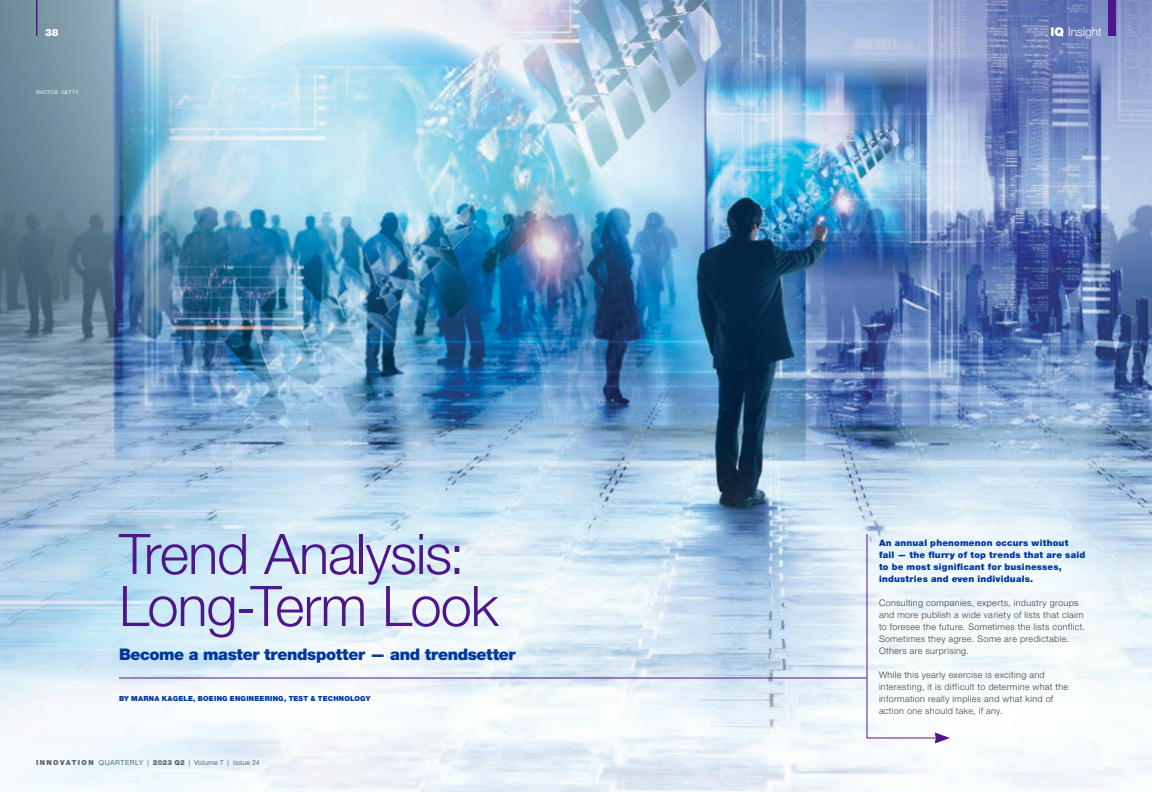
<style>
.page{position:relative;width:1152px;height:792px;background:#fff}
.page>*{position:absolute;margin:0;border:0;box-sizing:border-box;transform-origin:0 0}
.Headline_6__45Light{font:300 56px/52px "Helvetica Neue LT Std";letter-spacing:-.02em;color:#4e168a}
.Headline_6__45Light-2{font:900 16px "Helvetica Neue LT Std";letter-spacing:-.025em;color:#0037a0}
.t1{font:300 12px "Helvetica Neue LT Std";letter-spacing:-.005em;color:#fff}
.t2{font:900 10px "Helvetica Neue LT Std";color:#fff}
.Body-45Light-9pt{font:300 9px/12px "Helvetica Neue LT Std";letter-spacing:.04em;color:#3e3e3f}
.Body-45Light-9pt-2{font:900 9px/12px "Helvetica Neue LT Std";letter-spacing:.025em;color:#0037a0}
.Caption-Headline-95B{font:900 7px "Helvetica Neue LT Std";letter-spacing:.03em;color:#0037a0}
.t3{font:7px "Helvetica Neue LT Std";letter-spacing:.02em;color:#5c6972}
.Body-45Light-9pt-3{font:5px "Helvetica Neue LT Std";letter-spacing:.065em;color:#fff}
.s1{font-weight:900}
</style>
<div class="page">
<img style="left:0;top:0;width:1152px;height:792px">
<div style="left:1109px;top:0;width:7px;height:36px;background:#4e168a"></div>
<hr style="left:36px;top:0;width:2px;height:35px;background:#4e168a">
<svg style="left:866px;top:533px;width:84px;height:211px"></svg>
<hr style="left:119px;top:678px;width:748px;height:1px;background:#4e168a">
<p class="t2" style="left:45px;top:26px;width:15px">38</p>
<p class="Body-45Light-9pt-3" style="left:36px;top:89px;width:44px">PHOTOS: GETTY</p>
<p class="Headline_6__45Light" style="left:119px;top:527px;width:381px">Trend Analysis:<br>Long-Term Look</p>
<p class="Headline_6__45Light-2" style="left:119px;top:645px;width:398px">Become a master trendspotter — and trendsetter</p>
<p class="Caption-Headline-95B" style="left:119px;top:694px;width:253px">BY MARNA KAGELE, BOEING ENGINEERING, TEST &amp; TECHNOLOGY</p>
<p class="t3" style="left:36px;top:758px;width:225px"><span class="s1">I N N OVATI O N</span> QUARTERLY | <span class="s1">2023 Q2</span> | Volume 7 | Issue 24</p>
<p class="t1" style="left:1050px;top:24px;width:53px"><span class="s1">IQ</span> Insight</p>
<p class="Body-45Light-9pt-2" style="left:879px;top:537px;width:208px">An annual phenomenon occurs without fail — the flurry of top trends that are said to be most significant for businesses, industries and even individuals.</p>
<p class="Body-45Light-9pt" style="left:879px;top:597px;width:208px">Consulting companies, experts, industry groups and more publish a wide variety of lists that claim to foresee the future. Sometimes the lists conflict.<br>Sometimes they agree. Some are predictable.<br>Others are surprising.</p>
<p class="Body-45Light-9pt" style="left:879px;top:669px;width:191px">While this yearly exercise is exciting and interesting, it is difficult to determine what the information really implies and what kind of action one should take, if any.</p>
</div>
